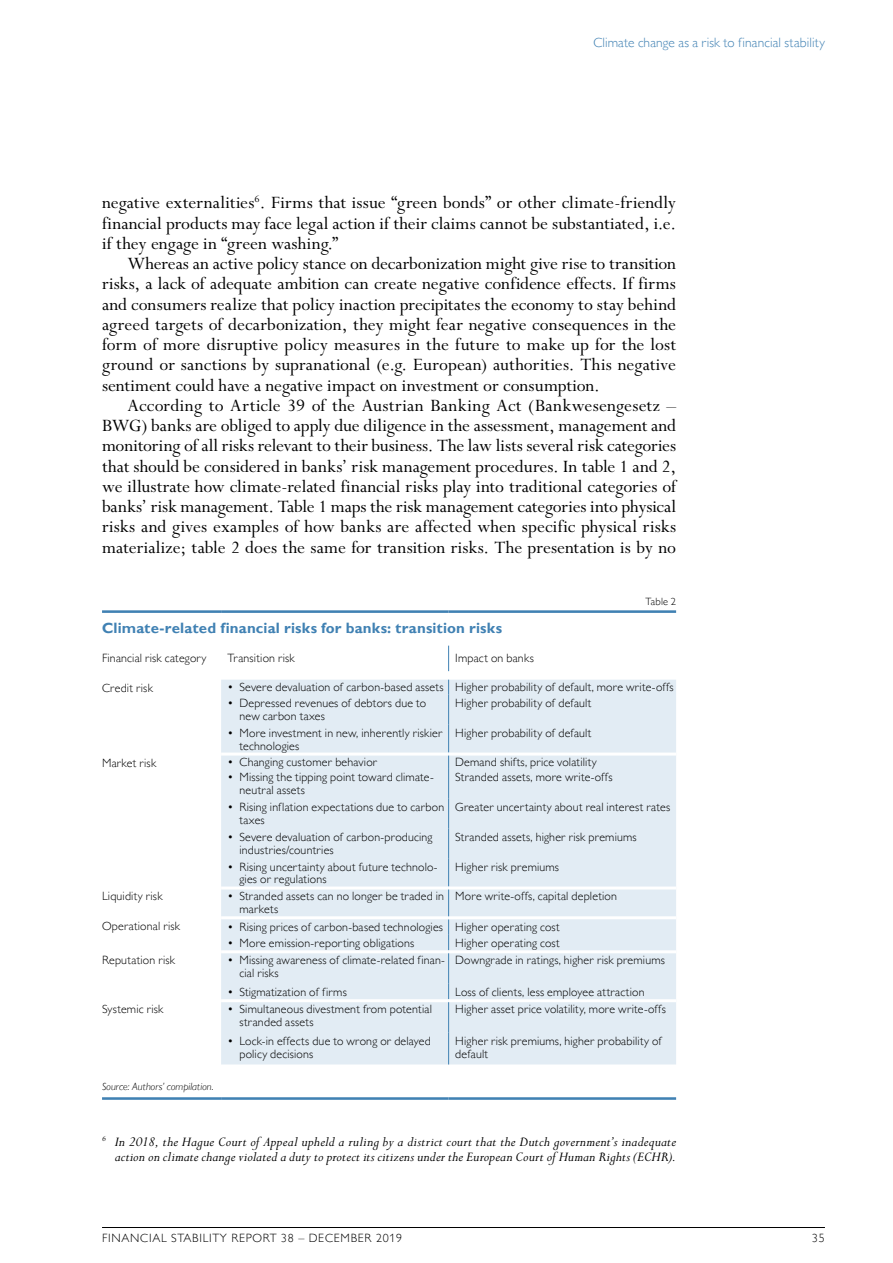
<style>
.page{position:relative;width:893px;height:1263px;background:#fff}
.page>*{position:absolute;margin:0;border:0;box-sizing:border-box;transform-origin:0 0}
.Text{font:19.5px/20.2px "Perpetua Std";color:#000;text-align:justify}
.Fussnote{font:italic 15px/15px "Perpetua Std";letter-spacing:.01em;color:#000;text-align:right}
.t1{font:700 15px "Gill Sans MT Pro";letter-spacing:.01em;color:#4081b3}
.t2{font:300 13.5px "Gill Sans MT Pro";letter-spacing:.01em;color:#4081b3}
.t3{font:300 12px/12.8px "Gill Sans MT Pro";letter-spacing:.015em;color:#000}
.t4{font:300 12px "Gill Sans MT Pro";letter-spacing:.06em;color:#000}
.t5{font:italic 300 10.5px "Gill Sans MT Pro";letter-spacing:.01em;color:#000}
.t6{font:300 10.5px "Gill Sans MT Pro";letter-spacing:.02em;color:#000}
</style>
<div class="page">
<hr style="left:102px;top:1227px;width:723px;height:1px;background:#000">
<div style="left:221px;top:680px;width:455px;height:384px;background:#e2ecf4"></div>
<hr style="left:102px;top:610px;width:119px;height:3px;background:#4081b3">
<hr style="left:221px;top:610px;width:228px;height:3px;background:#4081b3">
<hr style="left:449px;top:610px;width:227px;height:3px;background:#4081b3">
<svg style="left:448px;top:646px;width:1px;height:25px"></svg>
<hr style="left:102px;top:1097px;width:119px;height:3px;background:#4081b3">
<hr style="left:221px;top:1097px;width:228px;height:3px;background:#4081b3">
<hr style="left:449px;top:1097px;width:227px;height:3px;background:#4081b3">
<svg style="left:448px;top:680px;width:1px;height:14px"></svg>
<hr style="left:448px;top:694px;width:1px;height:30px;background:#4081b3">
<hr style="left:448px;top:769px;width:1px;height:30px;background:#4081b3">
<svg style="left:448px;top:799px;width:1px;height:29px"></svg>
<hr style="left:448px;top:828px;width:1px;height:30px;background:#4081b3">
<svg style="left:448px;top:984px;width:1px;height:15px"></svg>
<hr style="left:448px;top:1032px;width:1px;height:32px;background:#4081b3">
<hr style="left:221px;top:752px;width:228px;height:3px;background:#fff">
<hr style="left:449px;top:752px;width:227px;height:3px;background:#fff">
<svg style="left:448px;top:724px;width:1px;height:45px"></svg>
<hr style="left:221px;top:886px;width:228px;height:3px;background:#fff">
<hr style="left:449px;top:886px;width:227px;height:3px;background:#fff">
<hr style="left:221px;top:916px;width:228px;height:3px;background:#fff">
<hr style="left:449px;top:916px;width:227px;height:3px;background:#fff">
<svg style="left:448px;top:858px;width:1px;height:92px"></svg>
<hr style="left:221px;top:950px;width:228px;height:3px;background:#fff">
<hr style="left:449px;top:950px;width:227px;height:3px;background:#fff">
<hr style="left:448px;top:953px;width:1px;height:31px;background:#4081b3">
<hr style="left:221px;top:999px;width:228px;height:3px;background:#fff">
<hr style="left:449px;top:999px;width:227px;height:3px;background:#fff">
<hr style="left:448px;top:1002px;width:1px;height:30px;background:#4081b3">
<p class="t2" style="left:593px;top:35px;width:233px">Climate change as a risk to financial stability</p>
<p class="Text" style="left:102px;top:193px;width:576px">negative externalities<sup>6</sup>. Firms that issue “green bonds” or other climate-friendly financial products may face legal action if their claims cannot be substantiated, i.e. if they engage in “green washing.”</p>
<p class="Text" style="left:102px;top:254px;width:576px;text-indent:26px">Whereas an active policy stance on decarbonization might give rise to transition risks, a lack of adequate ambition can create negative confidence effects. If firms and consumers realize that policy inaction precipitates the economy to stay behind agreed targets of decarbonization, they might fear negative consequences in the form of more disruptive policy measures in the future to make up for the lost ground or sanctions by supranational (e.g. European) authorities. This negative sentiment could have a negative impact on investment or consumption.</p>
<p class="Text" style="left:102px;top:396px;width:576px;text-indent:26px">According to Article 39 of the Austrian Banking Act (Bankwesengesetz – BWG) banks are obliged to apply due diligence in the assessment, management and monitoring of all risks relevant to their business. The law lists several risk categories that should be considered in banks’ risk management procedures. In table 1 and 2, we illustrate how climate-related financial risks play into traditional categories of banks’ risk management. Table 1 maps the risk management categories into physical risks and gives examples of how banks are affected when specific physical risks materialize; table 2 does the same for transition risks. The presentation is by no</p>
<p class="t6" style="left:645px;top:595px;width:32px">Table 2</p>
<p class="t1" style="left:102px;top:618px;width:402px">Climate-related financial risks for banks: transition risks</p>
<p class="t3" style="left:102px;top:652px;width:106px">Financial risk category</p>
<p class="t3" style="left:227px;top:652px;width:69px">Transition risk</p>
<p class="t3" style="left:455px;top:652px;width:80px">Impact on banks</p>
<p class="t3" style="left:102px;top:681px;width:52px">Credit risk</p>
<p class="t3" style="left:227px;top:680px;width:448px">• Severe devaluation of carbon-based assets Higher probability of default, more write-offs</p>
<p class="t3" style="left:239px;top:696px;width:188px;text-indent:-12px">• Depressed revenues of debtors due to new carbon taxes</p>
<p class="t3" style="left:455px;top:696px;width:138px">Higher probability of default</p>
<p class="t3" style="left:239px;top:726px;width:205px;text-indent:-12px">• More investment in new, inherently riskier technologies</p>
<p class="t3" style="left:455px;top:726px;width:138px">Higher probability of default</p>
<p class="t3" style="left:102px;top:756px;width:56px">Market risk</p>
<p class="t3" style="left:227px;top:756px;width:151px">• Changing customer behavior</p>
<p class="t3" style="left:455px;top:756px;width:143px">Demand shifts, price volatility</p>
<p class="t3" style="left:239px;top:771px;width:196px;text-indent:-12px">• Missing the tipping point toward climate&shy;neutral assets</p>
<p class="t3" style="left:455px;top:771px;width:159px">Stranded assets, more write-offs</p>
<p class="t3" style="left:239px;top:800px;width:206px;text-indent:-12px">• Rising inflation expectations due to carbon taxes</p>
<p class="t3" style="left:455px;top:800px;width:216px">Greater uncertainty about real interest rates</p>
<p class="t3" style="left:239px;top:830px;width:195px;text-indent:-12px">• Severe devaluation of carbon-producing industries/countries</p>
<p class="t3" style="left:455px;top:830px;width:183px">Stranded assets, higher risk premiums</p>
<p class="t3" style="left:239px;top:860px;width:200px;text-indent:-12px">• Rising uncertainty about future technolo&shy;gies or regulations</p>
<p class="t3" style="left:455px;top:860px;width:105px">Higher risk premiums</p>
<p class="t3" style="left:102px;top:890px;width:62px">Liquidity risk</p>
<p class="t3" style="left:239px;top:890px;width:206px;text-indent:-12px">• Stranded assets can no longer be traded in markets</p>
<p class="t3" style="left:455px;top:890px;width:163px">More write-offs, capital depletion</p>
<p class="t3" style="left:102px;top:920px;width:80px">Operational risk</p>
<p class="t3" style="left:227px;top:920px;width:334px">• Rising prices of carbon-based technologies Higher operating cost</p>
<p class="t3" style="left:227px;top:936px;width:188px">• More emission-reporting obligations</p>
<p class="t3" style="left:455px;top:936px;width:106px">Higher operating cost</p>
<p class="t3" style="left:102px;top:954px;width:75px">Reputation risk</p>
<p class="t3" style="left:239px;top:954px;width:207px;text-indent:-12px">• Missing awareness of climate-related finan&shy;cial risks</p>
<p class="t3" style="left:455px;top:954px;width:211px">Downgrade in ratings, higher risk premiums</p>
<p class="t3" style="left:227px;top:985px;width:121px">• Stigmatization of firms</p>
<p class="t3" style="left:455px;top:985px;width:191px">Loss of clients, less employee attraction</p>
<p class="t3" style="left:102px;top:1002px;width:63px">Systemic risk</p>
<p class="t3" style="left:239px;top:1002px;width:194px;text-indent:-12px">• Simultaneous divestment from potential stranded assets</p>
<p class="t3" style="left:455px;top:1002px;width:212px">Higher asset price volatility, more write-offs</p>
<p class="t3" style="left:239px;top:1034px;width:193px;text-indent:-12px">• Lock-in effects due to wrong or delayed policy decisions</p>
<p class="t3" style="left:455px;top:1034px;width:208px">Higher risk premiums, higher probability of default</p>
<p class="t5" style="left:102px;top:1080px;width:113px">Source: Authors’ compilation.</p>
<p class="Fussnote" style="left:102px;top:1135px;width:576px"><sup>6</sup> In 2018, the Hague Court of Appeal upheld a ruling by a district court that the Dutch government’s inadequate action on climate change violated a duty to protect its citizens under the European Court of Human Rights (ECHR).</p>
<p class="t4" style="left:102px;top:1231px;width:302px">FINANCIAL STABILITY REPORT 38 – DECEMBER 2019</p>
<p class="t3" style="left:812px;top:1232px;width:14px">35</p>
</div>
